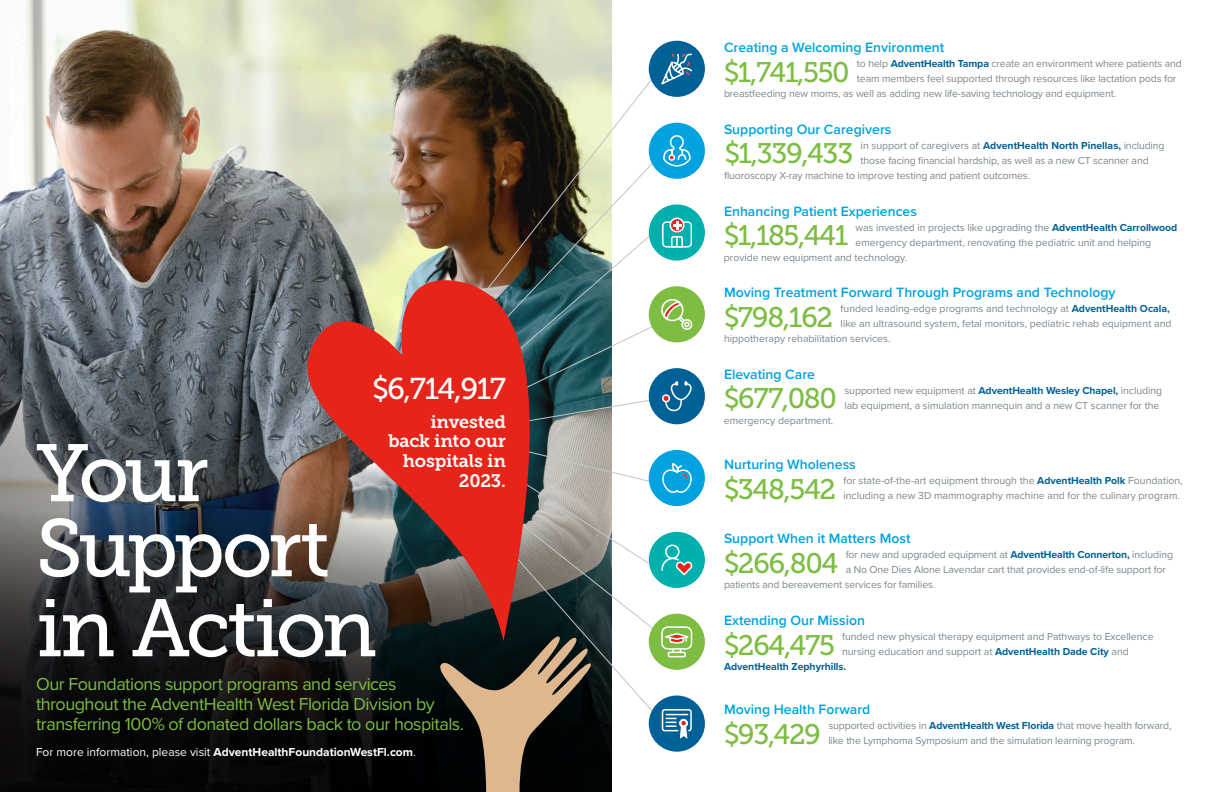
<style>
.page{position:relative;width:1224px;height:792px;background:#fff}
.page>*{position:absolute;margin:0;border:0;box-sizing:border-box;transform-origin:0 0}
.t1{font:81px/77.5px "Museo Slab 500";letter-spacing:-.055em;color:#fff}
.Gray_text{font:30px "Museo Slab 500";letter-spacing:-.05em;color:#fff}
.Gray_text-2{font:28.2px "Museo Slab 500";letter-spacing:-.05em;color:#7cbd42}
.t2{font:18px/20px "Proxima Nova";letter-spacing:-.03em;color:#7cbd42}
.t3{font:18px/19.6px "Museo Slab 700";letter-spacing:-.01em;color:#fff;text-align:right}
.Proxima_Name_Green{font:600 14px "Proxima Nova";color:#00a2df}
.t4{font:700 12px "Proxima Nova";color:#fff}
.Gray_text-3{font:10.5px/15px "Proxima Nova";letter-spacing:-.005em;color:#7b868d}
.Proxima_Name_Green-2{font:10.5px "Proxima Nova";letter-spacing:-.01em;color:#7b868d}
.Gray_text-4{font:700 10.5px "Proxima Nova";letter-spacing:-.005em;color:#006197}
.s1{font-weight:400}
.s2{font-weight:700;color:#006197}
</style>
<div class="page">
<img style="left:25px;top:0;width:587px;height:69px">
<img style="left:0;top:69px;width:612px;height:341px">
<svg style="left:0;top:410px;width:612px;height:382px;background:#24272a"></svg>
<svg style="left:482px;top:73px;width:175px;height:203px"></svg>
<img style="left:271px;top:276px;width:293px;height:365px">
<div style="left:649px;top:204px;width:56px;height:57px;background:#00b0ad;border-radius:50%"></div>
<div style="left:649px;top:532px;width:56px;height:56px;background:#00b0ad;border-radius:50%"></div>
<div style="left:649px;top:286px;width:56px;height:56px;background:#7cbd42;border-radius:50%"></div>
<div style="left:649px;top:450px;width:56px;height:56px;background:#00a2df;border-radius:50%"></div>
<div style="left:649px;top:41px;width:56px;height:56px;background:#006197;border-radius:50%"></div>
<svg style="left:661px;top:54px;width:31px;height:30px"></svg>
<div style="left:649px;top:614px;width:56px;height:56px;background:#7cbd42;border-radius:50%"></div>
<div style="left:649px;top:123px;width:56px;height:56px;background:#00a2df;border-radius:50%"></div>
<div style="left:649px;top:696px;width:56px;height:56px;background:#006197;border-radius:50%"></div>
<svg style="left:434px;top:450px;width:260px;height:342px"></svg>
<div style="left:649px;top:368px;width:56px;height:56px;background:#006197;border-radius:50%"></div>
<svg style="left:505px;top:135px;width:187px;height:288px"></svg>
<p class="Gray_text" style="left:372px;top:372px;width:135px">$6,714,917</p>
<p class="t3" style="left:388px;top:412px;width:119px">invested back into our hospitals in<br>2023.</p>
<p class="t1" style="left:36px;top:435px;width:343px">Your<br>Support in Action</p>
<p class="t2" style="left:36px;top:673px;width:430px">Our Foundations support programs and services throughout the AdventHealth West Florida Division by transferring 100% of donated dollars back to our hospitals.</p>
<p class="t4" style="left:36px;top:743px;width:381px"><span class="s1">For more information, please visit</span> AdventHealthFoundationWestFl.com<span class="s1">.</span></p>
<p class="Proxima_Name_Green" style="left:724px;top:37px;width:222px">Creating a Welcoming Environment</p>
<p class="Gray_text-3" style="left:857px;top:55px;width:326px">to help <span class="s2">AdventHealth Tampa</span> create an environment where patients and</p>
<p class="Gray_text-3" style="left:857px;top:70px;width:321px">team members feel supported through resources like lactation pods for</p>
<p class="Gray_text-3" style="left:724px;top:85px;width:394px">breastfeeding new moms, as well as adding new life-saving technology and equipment.</p>
<p class="Gray_text-2" style="left:724px;top:56px;width:127px">$1,741,550</p>
<p class="Proxima_Name_Green" style="left:724px;top:118px;width:169px">Supporting Our Caregivers</p>
<p class="Proxima_Name_Green-2" style="left:861px;top:137px;width:305px">in support of caregivers at <span class="s2">AdventHealth North Pinellas,</span> including</p>
<p class="Proxima_Name_Green-2" style="left:861px;top:152px;width:290px">those facing financial hardship, as well as a new CT scanner and</p>
<p class="Proxima_Name_Green-2" style="left:724px;top:167px;width:308px">fluoroscopy X-ray machine to improve testing and patient outcomes.</p>
<p class="Gray_text-2" style="left:725px;top:138px;width:130px">$1,339,433</p>
<p class="Proxima_Name_Green" style="left:724px;top:200px;width:195px">Enhancing Patient Experiences</p>
<p class="Gray_text-3" style="left:856px;top:219px;width:323px">was invested in projects like upgrading the <span class="s2">AdventHealth Carrollwood</span></p>
<p class="Gray_text-3" style="left:856px;top:234px;width:297px">emergency department, renovating the pediatric unit and helping</p>
<p class="Gray_text-3" style="left:724px;top:249px;width:185px">provide new equipment and technology.</p>
<p class="Gray_text-2" style="left:724px;top:220px;width:126px">$1,185,441</p>
<p class="Proxima_Name_Green" style="left:724px;top:282px;width:393px">Moving Treatment Forward Through Programs and Technology</p>
<p class="Gray_text-3" style="left:841px;top:301px;width:331px">funded leading-edge programs and technology at <span class="s2">AdventHealth Ocala,</span></p>
<p class="Gray_text-3" style="left:841px;top:316px;width:332px">like an ultrasound system, fetal monitors, pediatric rehab equipment and</p>
<p class="Gray_text-3" style="left:724px;top:331px;width:168px">hippotherapy rehabilitation services.</p>
<p class="Gray_text-2" style="left:724px;top:301px;width:111px">$798,162</p>
<p class="Proxima_Name_Green" style="left:724px;top:364px;width:92px">Elevating Care</p>
<p class="Gray_text-2" style="left:724px;top:383px;width:115px">$677,080</p>
<p class="Gray_text-3" style="left:724px;top:413px;width:111px">emergency department.</p>
<p class="Gray_text-3" style="left:844px;top:383px;width:319px">supported new equipment at <span class="s2">AdventHealth Wesley Chapel,</span> including lab equipment, a simulation mannequin and a new CT scanner for the</p>
<p class="Proxima_Name_Green" style="left:724px;top:453px;width:133px">Nurturing Wholeness</p>
<p class="Gray_text-3" style="left:843px;top:472px;width:341px">for state-of-the-art equipment through the <span class="s2">AdventHealth Polk</span> Foundation, including a new 3D mammography machine and for the culinary program.</p>
<p class="Gray_text-2" style="left:724px;top:473px;width:114px">$348,542</p>
<p class="Proxima_Name_Green" style="left:724px;top:528px;width:188px">Support When it Matters Most</p>
<p class="Gray_text-3" style="left:846px;top:546px;width:329px">for new and upgraded equipment at <span class="s2">AdventHealth Connerton,</span> including</p>
<p class="Gray_text-3" style="left:846px;top:561px;width:322px">a No One Dies Alone Lavendar cart that provides end-of-life support for</p>
<p class="Gray_text-3" style="left:724px;top:576px;width:213px">patients and bereavement services for families.</p>
<p class="Gray_text-2" style="left:724px;top:547px;width:116px">$266,804</p>
<p class="Proxima_Name_Green" style="left:724px;top:610px;width:143px">Extending Our Mission</p>
<p class="Gray_text-3" style="left:842px;top:628px;width:313px">funded new physical therapy equipment and Pathways to Excellence</p>
<p class="Gray_text-3" style="left:842px;top:643px;width:288px">nursing education and support at <span class="s2">AdventHealth Dade City</span> and</p>
<p class="Gray_text-4" style="left:724px;top:658px;width:124px">AdventHealth Zephyrhills.</p>
<p class="Gray_text-2" style="left:724px;top:629px;width:112px">$264,475</p>
<p class="Proxima_Name_Green" style="left:724px;top:699px;width:148px">Moving Health Forward</p>
<p class="Gray_text-3" style="left:828px;top:718px;width:345px">supported activities in <span class="s2">AdventHealth West Florida</span> that move health forward, like the Lymphoma Symposium and the simulation learning program.</p>
<p class="Gray_text-2" style="left:724px;top:718px;width:99px">$93,429</p>
</div>
